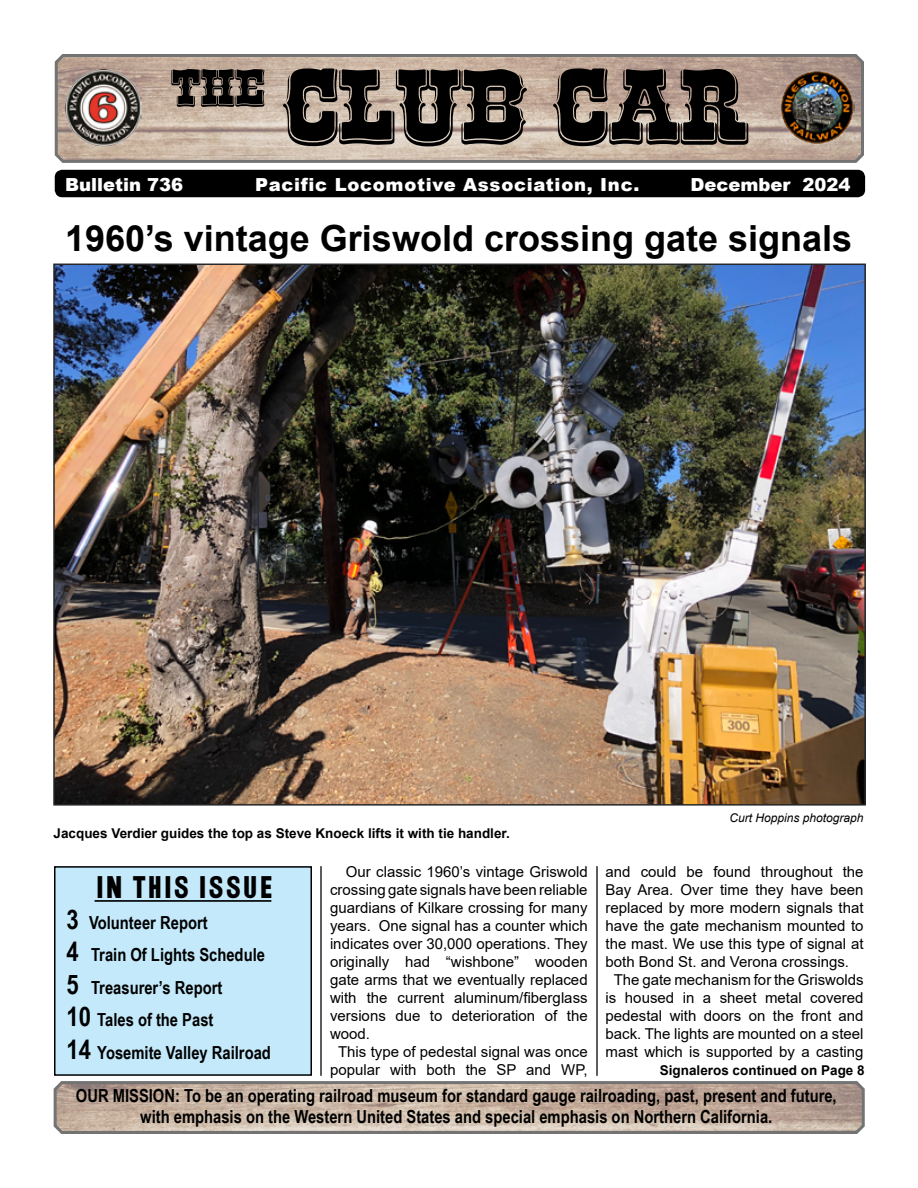
<style>
.page{position:relative;width:918px;height:1188px;background:#fff}
.page>*{position:absolute;margin:0;border:0;box-sizing:border-box;transform-origin:0 0}
.t1{font:700 108px "Rio Grande";color:#000}
.t2{font:700 36px "Arial";color:#000}
.t3{font:27px "OPTI Railroad Gothic";letter-spacing:.07em;color:#000}
.t4{font:700 18px/32.4px "Arial Narrow";color:#000;text-align:center}
.t5{font:900 18px "Arial";letter-spacing:.04em;color:#fff}
.t6{font:900 18px "Arial";color:#fff}
.t7{font:15px "Arial";color:#000}
.t8{font:700 13.5px "Arial";color:#000}
.t9{font:italic 12px "Arial";color:#000}
.s1{font-size:27px}
</style>
<div class="page">
<svg style="left:53px;top:1081px;width:812px;height:53px;background:#beac9e"></svg>
<div style="left:56px;top:171px;width:808px;height:26px;background:#000;border-radius:7px"></div>
<div style="left:55px;top:170px;width:810px;height:27px;border:2px solid #000;border-radius:7px"></div>
<div style="left:55px;top:867px;width:256px;height:208px;background:#c4e9fb"></div>
<div style="left:54px;top:866px;width:258px;height:210px;border:2px solid #000"></div>
<hr style="left:95px;top:900px;width:176px;height:2px;background:#000">
<svg style="left:54px;top:54px;width:810px;height:109px;background:#c2afa1"></svg>
<img style="left:66px;top:69px;width:76px;height:76px">
<img style="left:780px;top:69px;width:75px;height:75px">
<hr style="left:596px;top:866px;width:2px;height:210px;background:#26282a">
<hr style="left:320px;top:866px;width:2px;height:210px;background:#26282a">
<img style="left:56px;top:267px;width:807px;height:536px">
<h1 class="t1" style="left:171px;top:68px;width:579px"><sup>THE</sup> CLUB CAR</h1>
<p class="t6" style="left:65px;top:172px;width:120px">Bulletin 736</p>
<p class="t5" style="left:255px;top:172px;width:386px">Pacific Locomotive Association, Inc.</p>
<p class="t6" style="left:691px;top:172px;width:162px">December 2024</p>
<h2 class="t2" style="left:65px;top:213px;width:789px">1960’s vintage Griswold crossing gate signals</h2>
<p class="t8" style="left:54px;top:824px;width:458px">Jacques Verdier guides the top as Steve Knoeck lifts it with tie handler.</p>
<h3 class="t3" style="left:95px;top:870px;width:178px">IN THIS ISSUE</h3>
<p class="t4" style="left:66px;top:905px;width:206px;text-align:left"><span class="s1">3</span> Volunteer Report<br><span class="s1">4</span> Train Of Lights Schedule<br><span class="s1">5</span> Treasurer’s Report<br><span class="s1">10</span> Tales of the Past<br><span class="s1">14</span> Yosemite Valley Railroad</p>
<p class="t7" style="left:346px;top:861px;width:243px">Our classic 1960’s vintage Griswold</p>
<p class="t7" style="left:330px;top:879px;width:259px">crossing gate signals have been reliable</p>
<p class="t7" style="left:330px;top:897px;width:259px">guardians of Kilkare crossing for many</p>
<p class="t7" style="left:330px;top:915px;width:259px">years. One signal has a counter which</p>
<p class="t7" style="left:330px;top:933px;width:259px">indicates over 30,000 operations. They</p>
<p class="t7" style="left:330px;top:951px;width:259px">originally had “wishbone” wooden</p>
<p class="t7" style="left:330px;top:969px;width:259px">gate arms that we eventually replaced</p>
<p class="t7" style="left:330px;top:987px;width:259px">with the current aluminum/fiberglass</p>
<p class="t7" style="left:330px;top:1005px;width:259px">versions due to deterioration of the</p>
<p class="t7" style="left:330px;top:1023px;width:42px">wood.</p>
<p class="t7" style="left:338px;top:1041px;width:251px">This type of pedestal signal was once</p>
<p class="t7" style="left:330px;top:1059px;width:259px">popular with both the SP and WP,</p>
<p class="t9" style="left:730px;top:810px;width:136px">Curt Hoppins photograph</p>
<p class="t7" style="left:606px;top:861px;width:259px">and could be found throughout the</p>
<p class="t7" style="left:606px;top:879px;width:259px">Bay Area. Over time they have been</p>
<p class="t7" style="left:606px;top:897px;width:259px">replaced by more modern signals that</p>
<p class="t7" style="left:606px;top:915px;width:260px">have the gate mechanism mounted to</p>
<p class="t7" style="left:606px;top:933px;width:259px">the mast. We use this type of signal at</p>
<p class="t7" style="left:606px;top:951px;width:245px">both Bond St. and Verona crossings.</p>
<p class="t7" style="left:614px;top:969px;width:251px">The gate mechanism for the Griswolds</p>
<p class="t7" style="left:606px;top:987px;width:259px">is housed in a sheet metal covered</p>
<p class="t7" style="left:606px;top:1005px;width:259px">pedestal with doors on the front and</p>
<p class="t7" style="left:606px;top:1023px;width:259px">back. The lights are mounted on a steel</p>
<p class="t7" style="left:606px;top:1041px;width:259px">mast which is supported by a casting</p>
<p class="t8" style="left:660px;top:1060px;width:206px">Signaleros continued on Page 8</p>
<p class="t4" style="left:76px;top:1084px;width:762px;line-height:21.6px">OUR MISSION: To be an operating railroad museum for standard gauge railroading, past, present and future, with emphasis on the Western United States and special emphasis on Northern California.</p>
</div>
